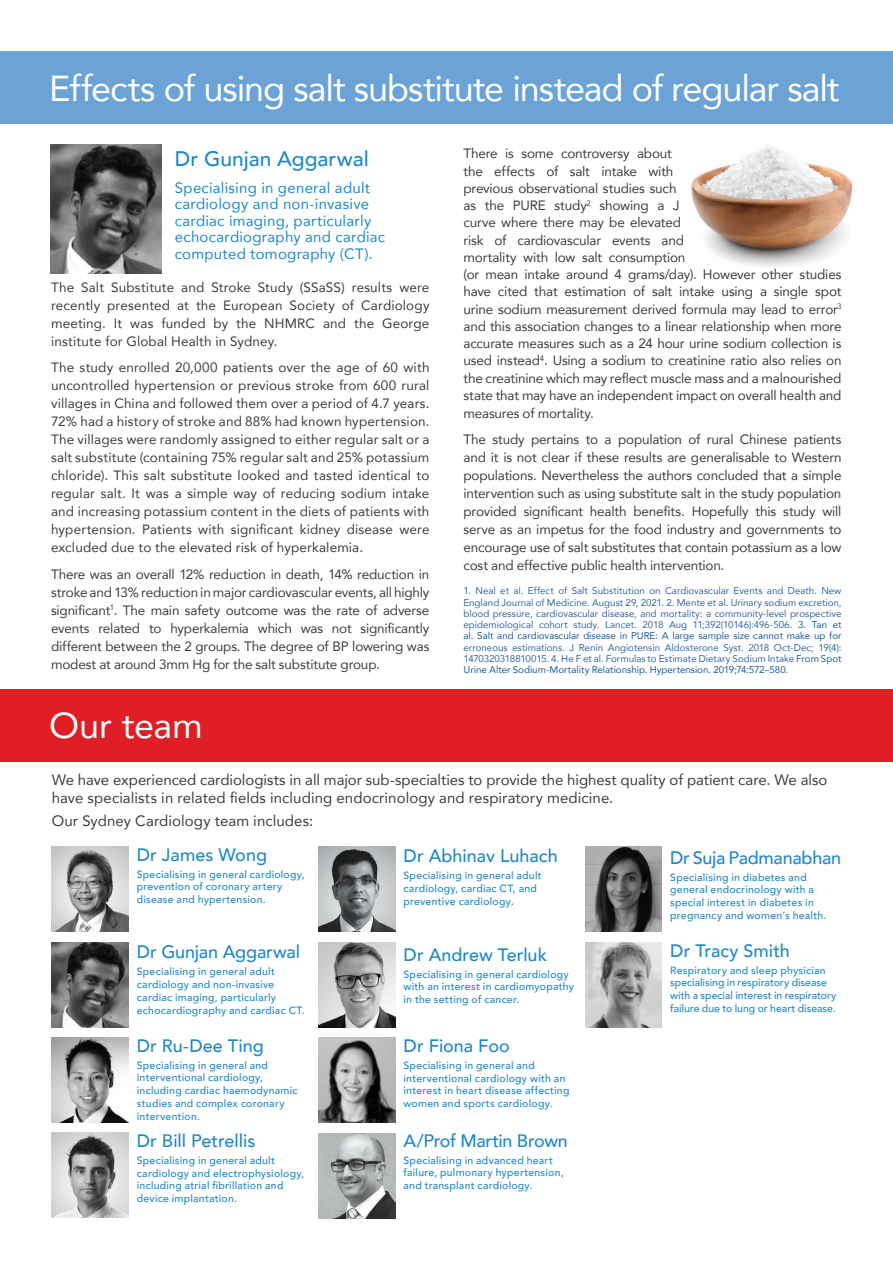
<style>
.page{position:relative;width:893px;height:1263px;background:#fff}
.page>*{position:absolute;margin:0;border:0;box-sizing:border-box;transform-origin:0 0}
.t1{font:36px "Avenir";letter-spacing:-.03em;color:#fff}
.t2{font:500 21px "Avenir";color:#2088c9}
.t3{font:500 18px "Avenir";letter-spacing:-.005em;color:#2088c9}
.t4{font:15px/18px "Avenir";color:#3e3e3f}
.t5{font:15px/16.5px "Avenir";letter-spacing:.02em;color:#2088c9}
.t6{font:13.5px/18px "Avenir";letter-spacing:-.015em;color:#3e3e3f;text-align:justify}
.t7{font:500 10.5px/12.8px "Avenir";letter-spacing:.025em;color:#2088c9}
.t8{font:500 10.5px/12.8px "Avenir";color:#2088c9}
.t9{font:9.75px/11.2px "Avenir";color:#3667a4;text-align:justify}
.s1{color:#175d9e}
.s2{font-size:12px}
</style>
<div class="page">
<img style="left:669px;top:123px;width:207px;height:144px">
<div style="left:0;top:51px;width:893px;height:72px;background:#6ca3d7"></div>
<img style="left:52px;top:1133px;width:76px;height:85px">
<img style="left:318px;top:1133px;width:77px;height:85px">
<img style="left:52px;top:846px;width:76px;height:86px">
<img style="left:318px;top:846px;width:77px;height:85px">
<img style="left:585px;top:847px;width:77px;height:85px">
<img style="left:318px;top:1038px;width:77px;height:85px">
<img style="left:52px;top:1038px;width:76px;height:85px">
<img style="left:585px;top:943px;width:77px;height:85px">
<img style="left:52px;top:943px;width:76px;height:85px">
<img style="left:318px;top:943px;width:77px;height:85px">
<div style="left:0;top:689px;width:893px;height:73px;background:#e01e25"></div>
<img style="left:51px;top:144px;width:111px;height:129px">
<h1 class="t1" style="left:49px;top:60px;width:792px">Effects of using salt substitute instead of regular salt</h1>
<h2 class="t2" style="left:175px;top:140px;width:195px">Dr Gunjan Aggarwal</h2>
<p class="t5" style="left:175px;top:179px;width:212px">Specialising in general adult cardiology and non-invasive cardiac imaging, particularly echocardiography and cardiac computed tomography (CT).</p>
<p class="t6" style="left:51px;top:278px;width:380px">The Salt Substitute and Stroke Study (SSaSS) results were recently presented at the European Society of Cardiology meeting. It was funded by the NHMRC and the George institute for Global Health in Sydney.</p>
<p class="t6" style="left:51px;top:358px;width:380px">The study enrolled 20,000 patients over the age of 60 with uncontrolled hypertension or previous stroke from 600 rural villages in China and followed them over a period of 4.7 years.<br>72% had a history of stroke and 88% had known hypertension.<br>The villages were randomly assigned to either regular salt or a salt substitute (containing 75% regular salt and 25% potassium chloride). This salt substitute looked and tasted identical to regular salt. It was a simple way of reducing sodium intake and increasing potassium content in the diets of patients with hypertension. Patients with significant kidney disease were excluded due to the elevated risk of hyperkalemia.</p>
<p class="t6" style="left:51px;top:565px;width:380px">There was an overall 12% reduction in death, 14% reduction in stroke and 13% reduction in major cardiovascular events, all highly significant<sup>1</sup>. The main safety outcome was the rate of adverse events related to hyperkalemia which was not significantly different between the 2 groups. The degree of BP lowering was modest at around 3mm Hg for the salt substitute group.</p>
<h1 class="t1" style="left:49px;top:697px;width:155px">Our team</h1>
<p class="t6" style="left:463px;top:145px;width:380px;line-height:17.2px;text-align:left">There is some controversy about<br>the effects of salt intake with<br>previous observational studies such<br>as the PURE study<sup>2</sup> showing a J<br>curve where there may be elevated<br>risk of cardiovascular events and<br>mortality with low salt consumption<br>(or mean intake around 4 grams/day). However other studies have cited that estimation of salt intake using a single spot urine sodium measurement derived formula may lead to error<sup>3 </sup>and this association changes to a linear relationship when more accurate measures such as a 24 hour urine sodium collection is used instead<sup>4</sup>. Using a sodium to creatinine ratio also relies on the creatinine which may reflect muscle mass and a malnourished state that may have an independent impact on overall health and measures of mortality.</p>
<p class="t6" style="left:463px;top:430px;width:380px">The study pertains to a population of rural Chinese patients and it is not clear if these results are generalisable to Western populations. Nevertheless the authors concluded that a simple intervention such as using substitute salt in the study population provided significant health benefits. Hopefully this study will serve as an impetus for the food industry and governments to encourage use of salt substitutes that contain potassium as a low cost and effective public health intervention.</p>
<p class="t9" style="left:463px;top:585px;width:380px">1. Neal et al. Effect of Salt Substitution on Cardiovascular Events and Death. New England Journal of Medicine. August 29, 2021. 2. Mente et al. Urinary sodium excretion, blood pressure, cardiovascular disease, and mortality: a community-level prospective epidemiological cohort study. Lancet. 2018 Aug 11;392(10146):496-506. <span class="s1">3. Tan et al. Salt and cardiovascular disease in PURE: A large sample size cannot make up for</span></p>
<p class="t9" style="left:463px;top:641px;width:380px">erroneous estimations. J Renin Angiotensin Aldosterone Syst. 2018 Oct-Dec; 19(4):<br>1470320318810015. 4. He F et al. Formulas to Estimate Dietary Sodium Intake <span class="s1">From Spot Urine Alter Sodium-Mortality Relationship. Hypertension. 2019;74:572–580.</span></p>
<p class="t4" style="left:52px;top:771px;width:777px">We have experienced cardiologists in all major sub-specialties to provide the highest quality of patient care. We also have specialists in related fields including endocrinology and respiratory medicine.</p>
<p class="t4" style="left:52px;top:811px;width:263px">Our Sydney Cardiology team includes:</p>
<h3 class="t3" style="left:137px;top:839px;width:132px">Dr James Wong</h3>
<p class="t7" style="left:137px;top:867px;width:169px">Specialising in general cardiology, prevention of coronary artery disease and hypertension.</p>
<h3 class="t3" style="left:137px;top:936px;width:165px">Dr Gunjan Aggarwal</h3>
<p class="t7" style="left:137px;top:965px;width:170px">Specialising in general adult cardiology and non-invasive cardiac imaging, particularly echocardiography and cardiac CT.</p>
<h3 class="t3" style="left:137px;top:1030px;width:128px">Dr Ru-Dee Ting</h3>
<p class="t7" style="left:137px;top:1058px;width:162px">Specialising in general and interventional cardiology, including cardiac haemodynamic studies and complex coronary intervention.</p>
<h3 class="t3" style="left:137px;top:1125px;width:120px">Dr Bill Petrellis</h3>
<p class="t7" style="left:137px;top:1153px;width:169px">Specialising in general adult cardiology and electrophysiology, including atrial fibrillation and device implantation.</p>
<h3 class="t3" style="left:404px;top:840px;width:156px">Dr Abhinav Luhach</h3>
<p class="t7" style="left:404px;top:868px;width:140px;line-height:13.2px">Specialising in general adult cardiology, cardiac CT, and preventive cardiology<span class="s2">.</span></p>
<h3 class="t3" style="left:404px;top:939px;width:145px">Dr Andrew Terluk</h3>
<p class="t7" style="left:404px;top:967px;width:172px">Specialising in general cardiology with an interest in cardiomyopathy in the setting of cancer.</p>
<h3 class="t3" style="left:404px;top:1030px;width:108px">Dr Fiona Foo</h3>
<p class="t7" style="left:404px;top:1058px;width:167px">Specialising in general and interventional cardiology with an interest in heart disease affecting women and sports cardiology.</p>
<h3 class="t3" style="left:404px;top:1125px;width:166px">A/Prof Martin Brown</h3>
<p class="t7" style="left:404px;top:1153px;width:162px">Specialising in advanced heart failure, pulmonary hypertension, and transplant cardiology.</p>
<h3 class="t3" style="left:670px;top:842px;width:173px">Dr Suja Padmanabhan</h3>
<p class="t7" style="left:670px;top:870px;width:158px">Specialising in diabetes and general endocrinology with a special interest in diabetes in pregnancy and women’s health.</p>
<h3 class="t3" style="left:670px;top:935px;width:121px">Dr Tracy Smith</h3>
<p class="t8" style="left:670px;top:963px;width:168px">Respiratory and sleep physician specialising in respiratory disease with a special interest in respiratory failure due to lung or heart disease.</p>
</div>
